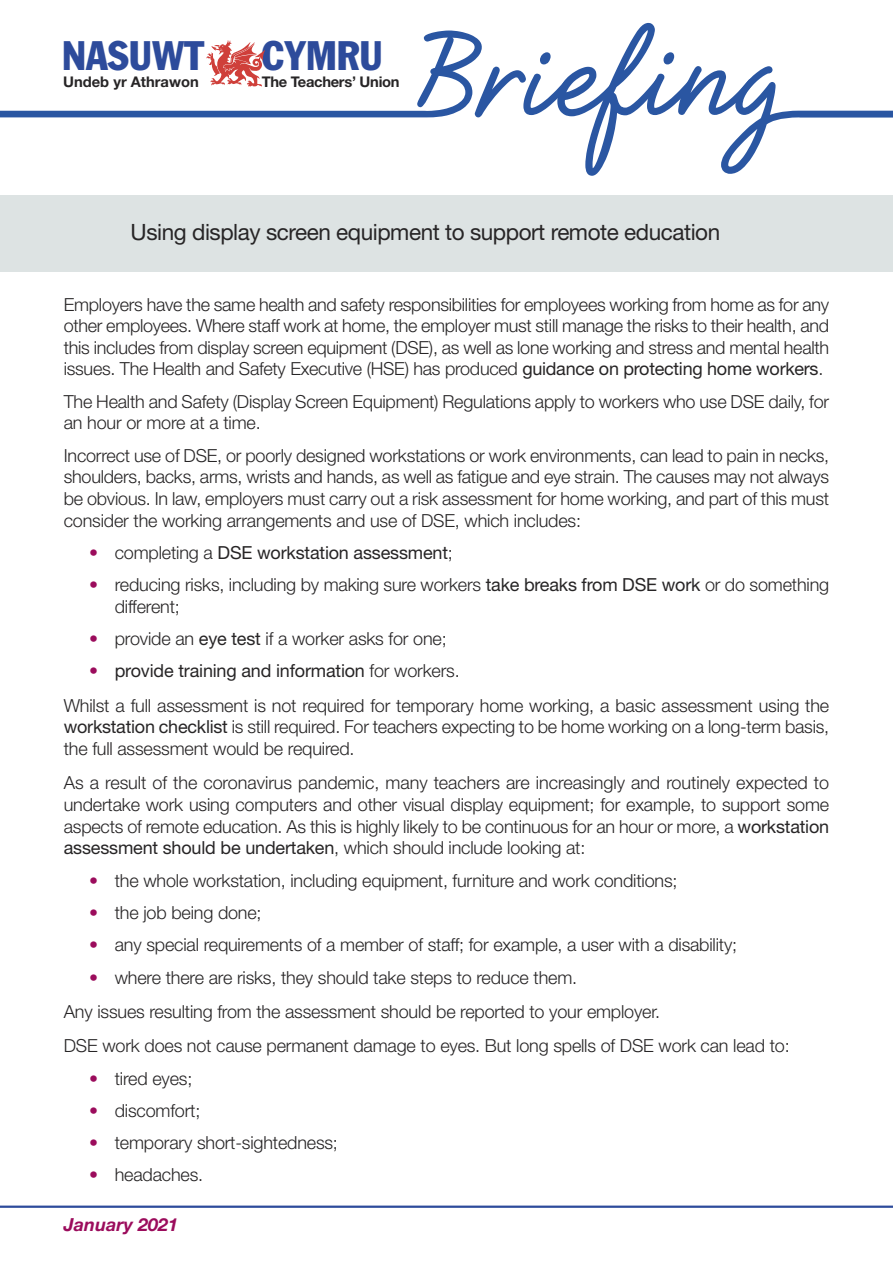
<style>
.page{position:relative;width:893px;height:1263px;background:#fff}
.page>*{position:absolute;margin:0;border:0;box-sizing:border-box;transform-origin:0 0}
.t1{font:condensed 40.5px "Franklin Gothic";color:#2d4b9b}
.t2{font:22.5px "Helvetica Neue";letter-spacing:-.02em;color:#272526}
.t3{font:300 18px/21.6px "Helvetica Neue";letter-spacing:-.01em;color:#272526;text-align:justify}
.t4{font:18px "Helvetica Neue";letter-spacing:-.01em;color:#272526}
.t5{font:italic 700 18px "Helvetica Neue";color:#9b0c5c}
.t6{font:700 14.7px "Helvetica Neue";letter-spacing:-.02em;color:#272526}
.t7{font:700 14.7px "Helvetica Neue";color:#272526}
.s1{font-weight:400}
.s2{font-weight:300;color:#9b0c5c}
.s3{font-weight:300}
.s4{color:#9b0c5c}
</style>
<div class="page">
<div style="left:0;top:196px;width:893px;height:76px;background:#dde3e3"></div>
<hr style="left:0;top:1205px;width:893px;height:3px;background:#2d4b9b">
<svg style="left:0;top:23px;width:893px;height:153px"></svg>
<p class="t1" style="left:62px;top:41px;width:322px">NASUWT CYMRU</p>
<p class="t7" style="left:63px;top:77px;width:137px">Undeb yr Athrawon</p>
<p class="t6" style="left:262px;top:77px;width:139px">The Teachers’ Union</p>
<p class="t2" style="left:131px;top:224px;width:591px">Using display screen equipment to support remote education</p>
<p class="t3" style="left:64px;top:295px;width:767px">Employers have the same health and safety responsibilities for employees working from home as for any other employees. Where staff work at home, the employer must still manage the risks to their health, and this includes from display screen equipment (DSE), as well as lone working and stress and mental health issues. The Health and Safety Executive (HSE) has produced <span class="s1">guidance on protecting home workers</span>.</p>
<p class="t3" style="left:64px;top:392px;width:767px">The Health and Safety (Display Screen Equipment) Regulations apply to workers who use DSE daily, for an hour or more at a time.</p>
<p class="t3" style="left:64px;top:446px;width:767px">Incorrect use of DSE, or poorly designed workstations or work environments, can lead to pain in necks, shoulders, backs, arms, wrists and hands, as well as fatigue and eye strain. The causes may not always be obvious. In law, employers must carry out a risk assessment for home working, and part of this must consider the working arrangements and use of DSE, which includes:</p>
<p class="t4" style="left:89px;top:546px;width:365px"><span class="s2">•</span> <span class="s3">completing a</span> DSE workstation assessment<span class="s3">;</span></p>
<p class="t3" style="left:115px;top:576px;width:716px;text-indent:-26px"><span class="s4">•</span> reducing risks, including by making sure workers <span class="s1">take breaks from DSE work</span> or do something different;</p>
<p class="t3" style="left:89px;top:630px;width:359px"><span class="s4">•</span> provide an <span class="s1">eye test</span> if a worker asks for one;</p>
<p class="t4" style="left:89px;top:664px;width:372px"><span class="s2">•</span> provide training and information <span class="s3">for workers.</span></p>
<p class="t3" style="left:64px;top:696px;width:767px">Whilst a full assessment is not required for temporary home working, a basic assessment using the <span class="s1">workstation checklist</span> is still required. For teachers expecting to be home working on a long-term basis, the full assessment would be required.</p>
<p class="t3" style="left:64px;top:774px;width:767px">As a result of the coronavirus pandemic, many teachers are increasingly and routinely expected to undertake work using computers and other visual display equipment; for example, to support some aspects of remote education. As this is highly likely to be continuous for an hour or more, a <span class="s1">workstation assessment should be undertaken</span>, which should include looking at:</p>
<p class="t3" style="left:89px;top:871px;width:590px"><span class="s4">•</span> the whole workstation, including equipment, furniture and work conditions;</p>
<p class="t3" style="left:89px;top:903px;width:174px"><span class="s4">•</span> the job being done;</p>
<p class="t3" style="left:89px;top:936px;width:649px"><span class="s4">•</span> any special requirements of a member of staff; for example, a user with a disability;</p>
<p class="t3" style="left:89px;top:968px;width:489px"><span class="s4">•</span> where there are risks, they should take steps to reduce them.</p>
<p class="t3" style="left:64px;top:1002px;width:598px">Any issues resulting from the assessment should be reported to your employer.</p>
<p class="t3" style="left:64px;top:1037px;width:727px">DSE work does not cause permanent damage to eyes. But long spells of DSE work can lead to:</p>
<p class="t3" style="left:89px;top:1069px;width:105px"><span class="s4">•</span> tired eyes;</p>
<p class="t3" style="left:89px;top:1101px;width:113px"><span class="s4">•</span> discomfort;</p>
<p class="t3" style="left:89px;top:1134px;width:250px"><span class="s4">•</span> temporary short-sightedness;</p>
<p class="t3" style="left:89px;top:1166px;width:115px"><span class="s4">•</span> headaches.</p>
<p class="t5" style="left:64px;top:1218px;width:116px">January 2021</p>
</div>
